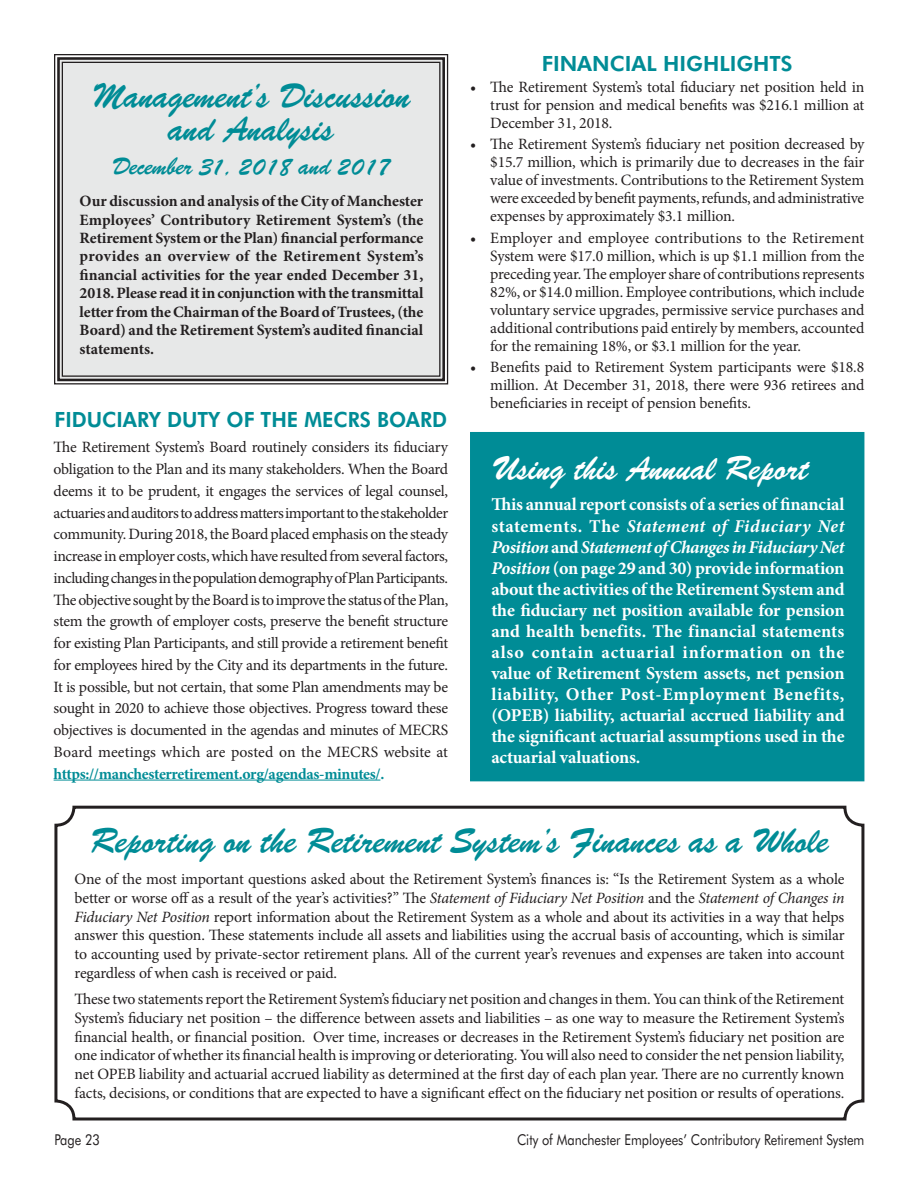
<style>
.page{position:relative;width:918px;height:1188px;background:#fff}
.page>*{position:absolute;margin:0;border:0;box-sizing:border-box;transform-origin:0 0}
.t1{font:34.5px/33px "Brush Script BT";color:#008c96;text-align:center}
.t2{font:33px "Brush Script BT";color:#fff}
.t3{font:24px "Brush Script BT";color:#008c96}
.t4{font:800 21px "Futura BT";color:#008c96;scale:.95 1}
.t5{font:800 21px "Futura BT";color:#008c96}
.t6{font:700 18px/21px "Minion Pro";letter-spacing:-.01em;color:#fff;text-align:justify}
.t7{font:15.75px/18px "Minion Pro";letter-spacing:-.01em;color:#231f20;text-align:justify}
.t8{font:700 15.75px/18.5px "Minion Pro";letter-spacing:-.005em;color:#231f20;text-align:justify}
.t9{font:700 15.75px "Minion Pro";letter-spacing:-.02em;color:#008c96}
.t10{font:15px "Futura BT";color:#231f20;scale:.85 1}
.s1{font-style:italic}
</style>
<div class="page">
<div style="left:470px;top:432px;width:394px;height:349px;background:#008c96"></div>
<div style="left:54px;top:54px;width:395px;height:331px;background:#e7e8e8"></div>
<div style="left:57px;top:57px;width:388px;height:324px;border:3px solid #231f20"></div>
<div style="left:62px;top:62px;width:378px;height:315px;border:1px solid #231f20"></div>
<div style="left:54px;top:806px;width:810px;height:314px;border:3px solid #231f20;border-radius:18px"></div>
<hr style="left:54px;top:780px;width:326px;height:1px;background:#008c96">
<h1 class="t1" style="left:92px;top:80px;width:320px">Management’s Discussion and Analysis</h1>
<h3 class="t3" style="left:112px;top:152px;width:280px">December 31, 2018 and 2017</h3>
<p class="t8" style="left:80px;top:192px;width:345px">Our discussion and analysis of the City of Manchester Employees’ Contributory Retirement System’s (the Retirement System or the Plan) financial performance provides an overview of the Retirement System’s financial activities for the year ended December 31, 2018. Please read it in conjunction with the transmittal letter from the Chairman of the Board of Trustees, (the Board) and the Retirement System’s audited financial statements.</p>
<h3 class="t4" style="left:55px;top:407px;width:415px">FIDUCIARY DUTY OF THE MECRS BOARD</h3>
<p class="t7" style="left:54px;top:436px;width:396px;line-height:21.8px">The Retirement System’s Board routinely considers its fiduciary obligation to the Plan and its many stakeholders. When the Board deems it to be prudent, it engages the services of legal counsel, actuaries and auditors to address matters important to the stakeholder community. During 2018, the Board placed emphasis on the steady increase in employer costs, which have resulted from several factors, including changes in the population demography of Plan Participants.<br>The objective sought by the Board is to improve the status of the Plan, stem the growth of employer costs, preserve the benefit structure for existing Plan Participants, and still provide a retirement benefit for employees hired by the City and its departments in the future.<br>It is possible, but not certain, that some Plan amendments may be sought in 2020 to achieve those objectives. Progress toward these objectives is documented in the agendas and minutes of MECRS Board meetings which are posted on the MECRS website at</p>
<p class="t9" style="left:54px;top:762px;width:331px">https://manchesterretirement.org/agendas-minutes/.</p>
<h3 class="t5" style="left:542px;top:51px;width:253px">FINANCIAL HIGHLIGHTS</h3>
<p class="t7" style="left:490px;top:78px;width:376px;text-indent:-20px">• The Retirement System’s total fiduciary net position held in trust for pension and medical benefits was $216.1 million at December 31, 2018.</p>
<p class="t7" style="left:490px;top:135px;width:376px;text-indent:-20px">• The Retirement System’s fiduciary net position decreased by $15.7 million, which is primarily due to decreases in the fair value of investments. Contributions to the Retirement System were exceeded by benefit payments, refunds, and administrative expenses by approximately $3.1 million.</p>
<p class="t7" style="left:490px;top:229px;width:376px;text-indent:-20px">• Employer and employee contributions to the Retirement System were $17.0 million, which is up $1.1 million from the preceding year. The employer share of contributions represents 82%, or $14.0 million. Employee contributions, which include voluntary service upgrades, permissive service purchases and additional contributions paid entirely by members, accounted for the remaining 18%, or $3.1 million for the year.</p>
<p class="t7" style="left:490px;top:358px;width:376px;text-indent:-20px">• Benefits paid to Retirement System participants were $18.8 million. At December 31, 2018, there were 936 retirees and beneficiaries in receipt of pension benefits.</p>
<h2 class="t2" style="left:491px;top:448px;width:319px">Using this Annual Report</h2>
<p class="t6" style="left:491px;top:494px;width:355px">This annual report consists of a series of financial statements. The <span class="s1">Statement of Fiduciary Net Position</span> and <span class="s1">Statement of Changes in Fiduciary Net Position</span> (on page 29 and 30) provide information about the activities of the Retirement System and the fiduciary net position available for pension and health benefits. The financial statements also contain actuarial information on the value of Retirement System assets, net pension liability, Other Post-Employment Benefits, (OPEB) liability, actuarial accrued liability and the significant actuarial assumptions used in the actuarial valuations.</p>
<h1 class="t1" style="left:90px;top:826px;width:741px">Reporting on the Retirement System’s Finances as a Whole</h1>
<p class="t7" style="left:75px;top:870px;width:772px;line-height:18.8px">One of the most important questions asked about the Retirement System’s finances is: “Is the Retirement System as a whole better or worse off as a result of the year’s activities?” The <span class="s1">Statement of Fiduciary Net Position</span> and the <span class="s1">Statement of Changes in Fiduciary Net Position</span> report information about the Retirement System as a whole and about its activities in a way that helps answer this question. These statements include all assets and liabilities using the accrual basis of accounting, which is similar to accounting used by private-sector retirement plans. All of the current year’s revenues and expenses are taken into account regardless of when cash is received or paid.</p>
<p class="t7" style="left:75px;top:990px;width:772px;line-height:18.8px">These two statements report the Retirement System’s fiduciary net position and changes in them. You can think of the Retirement System’s fiduciary net position – the difference between assets and liabilities – as one way to measure the Retirement System’s financial health, or financial position. Over time, increases or decreases in the Retirement System’s fiduciary net position are one indicator of whether its financial health is improving or deteriorating. You will also need to consider the net pension liability, net OPEB liability and actuarial accrued liability as determined at the first day of each plan year. There are no currently known facts, decisions, or conditions that are expected to have a significant effect on the fiduciary net position or results of operations.</p>
<p class="t10" style="left:54px;top:1131px;width:55px">Page 23</p>
<p class="t10" style="left:517px;top:1131px;width:410px">City of Manchester Employees’ Contributory Retirement System</p>
</div>
